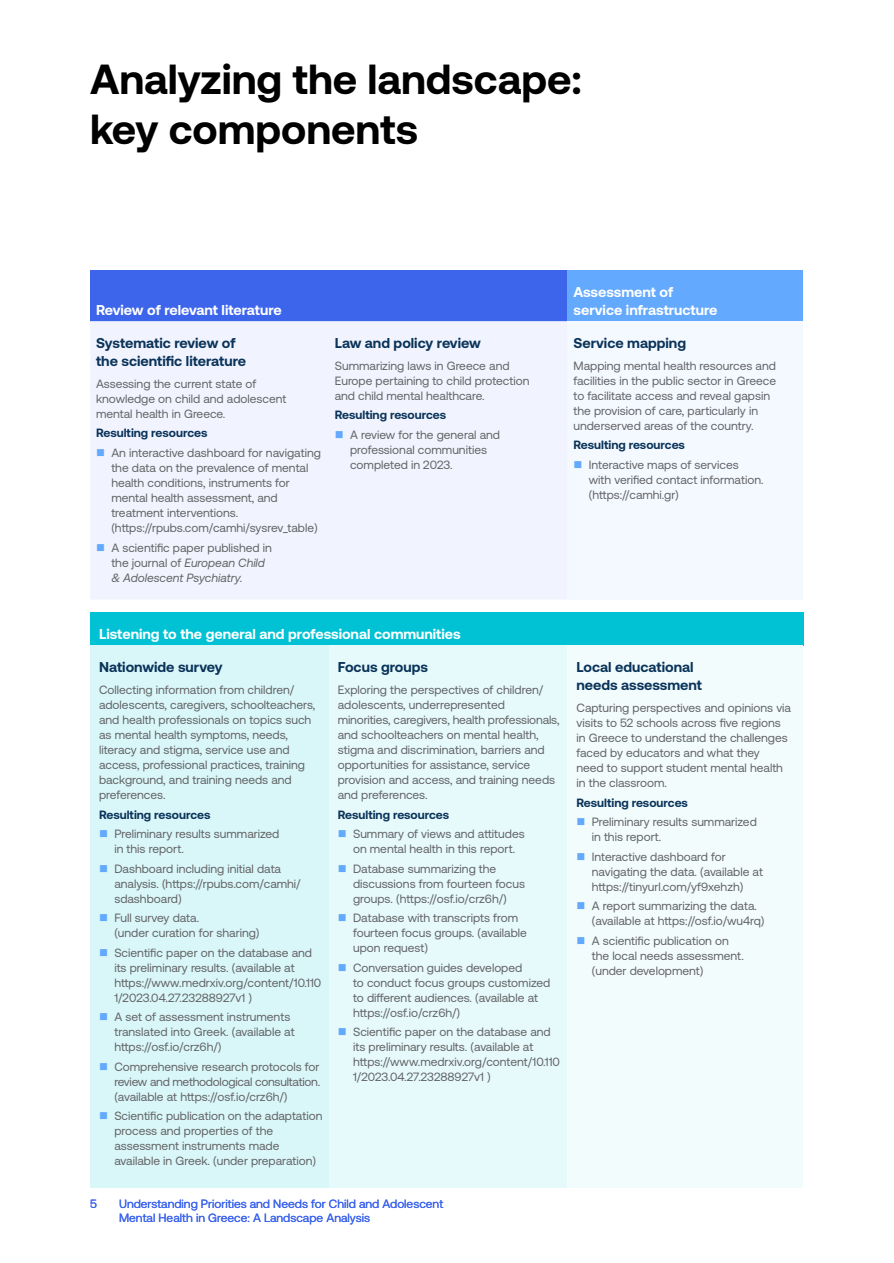
<style>
.page{position:relative;width:894px;height:1263px;background:#fff}
.page>*{position:absolute;margin:0;border:0;box-sizing:border-box;transform-origin:0 0}
.t1{font:700 42px/50.4px "Aeonik Pro";color:#000}
.t2{font:700 14.25px/18px "Aeonik Pro";color:#0a3359}
.t3{font:700 14.25px/18px "Aeonik Pro";color:#fff}
.t4{font:12px/15px "Aeonik Pro";color:#636466}
.t5{font:700 12px "Aeonik Pro";color:#0a3359}
.t6{font:12px/14.4px "Aeonik Pro";color:#3d65ec}
.s1{color:#63a9fe}
.s2{font-style:italic}
</style>
<div class="page">
<div style="left:90px;top:270px;width:477px;height:51px;background:#3d65ec"></div>
<div style="left:567px;top:270px;width:235px;height:51px;background:#63a9fe"></div>
<div style="left:90px;top:321px;width:477px;height:278px;background:#f1f4fe"></div>
<div style="left:567px;top:321px;width:235px;height:278px;background:#f4f9ff"></div>
<div style="left:90px;top:612px;width:712px;height:33px;background:#00c2d4"></div>
<div style="left:90px;top:645px;width:238px;height:542px;background:#d9f6f9"></div>
<div style="left:328px;top:645px;width:239px;height:542px;background:#e6f9fb"></div>
<div style="left:567px;top:645px;width:235px;height:542px;background:#f2fcfd"></div>
<h1 class="t1" style="left:90px;top:54px;width:493px">Analyzing the landscape: key components</h1>
<p class="t3" style="left:96px;top:301px;width:187px">Review of relevant literature</p>
<p class="t2" style="left:96px;top:334px;width:151px">Systematic review of the scientific literature</p>
<p class="t4" style="left:96px;top:376px;width:192px">Assessing the current state of knowledge on child and adolescent mental health in Greece.</p>
<p class="t5" style="left:96px;top:426px;width:113px">Resulting resources</p>
<p class="t4" style="left:111px;top:445px;width:211px;text-indent:-15px"><span class="s1">■</span> An interactive dashboard for navigating the data on the prevalence of mental health conditions, instruments for mental health assessment, and treatment interventions. (https://rpubs.com/camhi/sysrev_table)</p>
<p class="t4" style="left:111px;top:540px;width:162px;text-indent:-15px"><span class="s1">■</span> A scientific paper published in the journal of <span class="s2">European Child &amp; Adolescent Psychiatry.</span></p>
<p class="t2" style="left:334px;top:334px;width:147px">Law and policy review</p>
<p class="t4" style="left:334px;top:358px;width:196px">Summarizing laws in Greece and<br>Europe pertaining to child protection and child mental healthcare.</p>
<p class="t5" style="left:334px;top:408px;width:113px">Resulting resources</p>
<p class="t4" style="left:350px;top:427px;width:151px;text-indent:-15px"><span class="s1">■</span> A review for the general and professional communities completed in 2023.</p>
<p class="t3" style="left:573px;top:283px;width:145px">Assessment of service infrastructure</p>
<p class="t2" style="left:573px;top:334px;width:114px">Service mapping</p>
<p class="t4" style="left:573px;top:358px;width:204px">Mapping mental health resources and facilities in the public sector in Greece to facilitate access and reveal gapsin the provision of care, particularly in underserved areas of the country.</p>
<p class="t5" style="left:573px;top:438px;width:113px">Resulting resources</p>
<p class="t4" style="left:588px;top:457px;width:176px;text-indent:-15px"><span class="s1">■</span> Interactive maps of services with verified contact information. (https://camhi.gr)</p>
<p class="t3" style="left:99px;top:625px;width:363px">Listening to the general and professional communities</p>
<p class="t2" style="left:99px;top:658px;width:125px">Nationwide survey</p>
<p class="t4" style="left:99px;top:682px;width:218px">Collecting information from children/ adolescents, caregivers, schoolteachers, and health professionals on topics such as mental health symptoms, needs, literacy and stigma, service use and access, professional practices, training background, and training needs and preferences.</p>
<p class="t5" style="left:99px;top:807px;width:113px">Resulting resources</p>
<p class="t4" style="left:114px;top:826px;width:166px;text-indent:-15px"><span class="s1">■</span> Preliminary results summarized in this report.</p>
<p class="t4" style="left:114px;top:861px;width:188px;text-indent:-15px"><span class="s1">■</span> Dashboard including initial data analysis. (https://rpubs.com/camhi/ sdashboard)</p>
<p class="t4" style="left:114px;top:910px;width:147px;text-indent:-15px"><span class="s1">■</span> Full survey data.<br>(under curation for sharing)</p>
<p class="t4" style="left:114px;top:945px;width:208px;text-indent:-15px"><span class="s1">■</span> Scientific paper on the database and its preliminary results. (available at https://www.medrxiv.org/content/10.110<br>1/2023.04.27.23288927v1 )</p>
<p class="t4" style="left:114px;top:1009px;width:182px;text-indent:-15px"><span class="s1">■</span> A set of assessment instruments translated into Greek. (available at https://osf.io/crz6h/)</p>
<p class="t4" style="left:114px;top:1059px;width:207px;text-align:justify;text-indent:-15px"><span class="s1">■</span> Comprehensive research protocols for review and methodological consultation. (available at https://osf.io/crz6h/)</p>
<p class="t4" style="left:114px;top:1108px;width:209px;text-indent:-15px"><span class="s1">■</span> Scientific publication on the adaptation process and properties of the assessment instruments made available in Greek. (under preparation)</p>
<p class="t2" style="left:338px;top:658px;width:92px">Focus groups</p>
<p class="t4" style="left:338px;top:682px;width:223px">Exploring the perspectives of children/ adolescents, underrepresented minorities, caregivers, health professionals, and schoolteachers on mental health, stigma and discrimination, barriers and opportunities for assistance, service provision and access, and training needs and preferences.</p>
<p class="t5" style="left:338px;top:807px;width:113px">Resulting resources</p>
<p class="t4" style="left:338px;top:826px;width:188px;text-align:center"><span class="s1">■</span> Summary of views and attitudes on mental health in this report.</p>
<p class="t4" style="left:353px;top:861px;width:173px;text-indent:-15px"><span class="s1">■</span> Database summarizing the discussions from fourteen focus groups. (https://osf.io/crz6h/)</p>
<p class="t4" style="left:353px;top:910px;width:175px;text-indent:-15px"><span class="s1">■</span> Database with transcripts from fourteen focus groups. (available upon request)</p>
<p class="t4" style="left:353px;top:960px;width:199px;text-indent:-15px"><span class="s1">■</span> Conversation guides developed<br>to conduct focus groups customized to different audiences. (available at https://osf.io/crz6h/)</p>
<p class="t4" style="left:353px;top:1024px;width:208px;text-indent:-15px"><span class="s1">■</span> Scientific paper on the database and its preliminary results. (available at https://www.medrxiv.org/content/10.110<br>1/2023.04.27.23288927v1 )</p>
<p class="t6" style="left:90px;top:1196px;width:8px">5</p>
<p class="t6" style="left:119px;top:1196px;width:325px">Understanding Priorities and Needs for Child and Adolescent<br>Mental Health in Greece: A Landscape Analysis</p>
<p class="t2" style="left:576px;top:658px;width:127px">Local educational needs assessment</p>
<p class="t4" style="left:576px;top:700px;width:216px">Capturing perspectives and opinions via visits to 52 schools across five regions in Greece to understand the challenges faced by educators and what they<br>need to support student mental health in the classroom.</p>
<p class="t5" style="left:576px;top:795px;width:113px">Resulting resources</p>
<p class="t4" style="left:591px;top:814px;width:166px;text-indent:-15px"><span class="s1">■</span> Preliminary results summarized in this report.</p>
<p class="t4" style="left:591px;top:849px;width:173px;text-indent:-15px"><span class="s1">■</span> Interactive dashboard for navigating the data. (available at https://tinyurl.com/yf9xehzh)</p>
<p class="t4" style="left:591px;top:898px;width:174px;text-indent:-15px"><span class="s1">■</span> A report summarizing the data. (available at https://osf.io/wu4rq)</p>
<p class="t4" style="left:591px;top:933px;width:153px;text-indent:-15px"><span class="s1">■</span> A scientific publication on the local needs assessment. (under development)</p>
</div>
